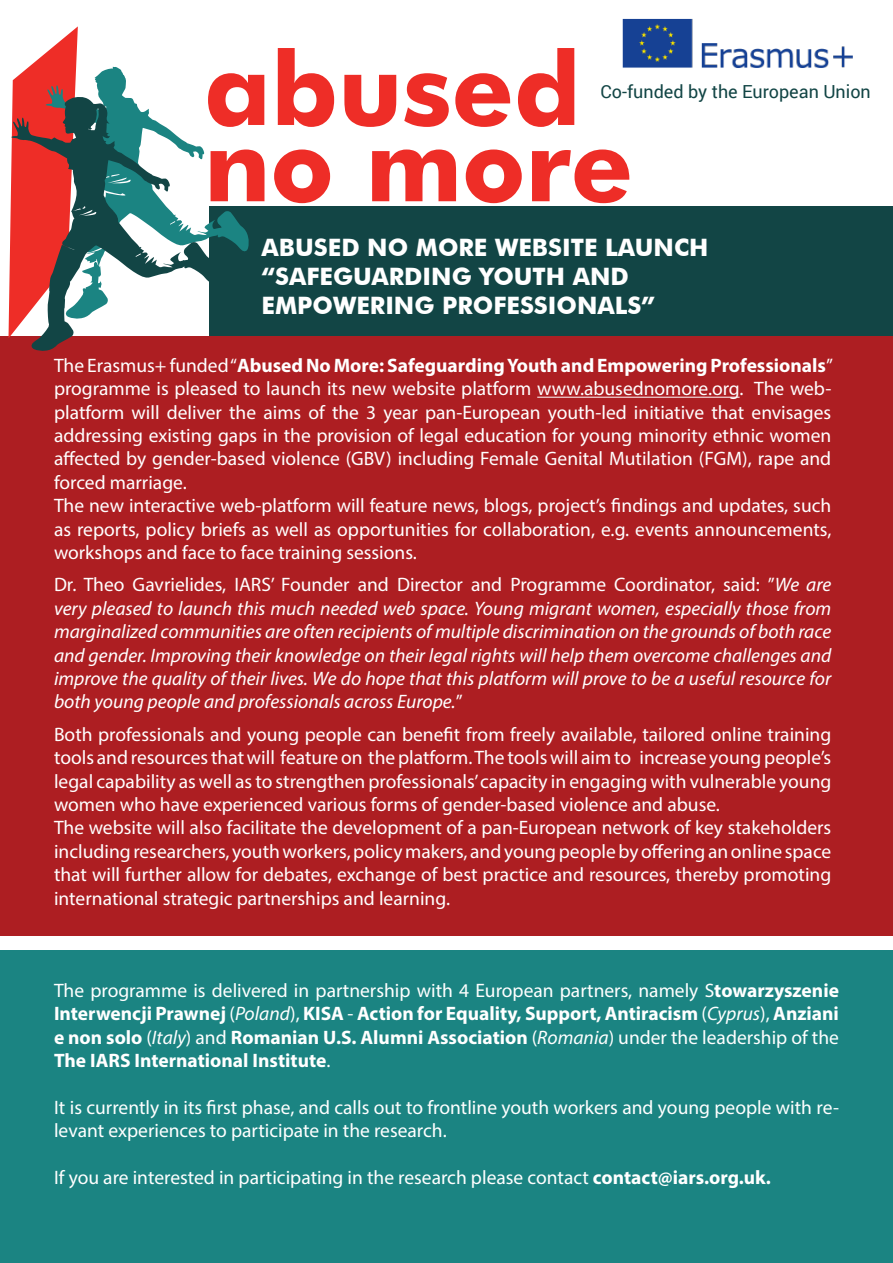
<style>
.page{position:relative;width:893px;height:1263px;background:#fff}
.page>*{position:absolute;margin:0;border:0;box-sizing:border-box;transform-origin:0 0}
.t1{font:700 24px "Futura BT";color:#fff}
.t2{font:19.5px/23.4px "Myriad Pro";color:#fff;text-align:justify}
.t3{font:italic 19.5px/23.4px "Myriad Pro";color:#fff;text-align:justify}
.t4{font:700 19.5px/23.4px "Myriad Pro";color:#fff;text-align:justify}
.t5{font:18px "Roboto";color:#124545}
.s1{font-weight:700}
.s2{font-style:normal}
.s3{font-weight:400}
.s4{font-weight:400;font-style:italic}
</style>
<div class="page">
<div style="left:209px;top:206px;width:684px;height:205px;background:#124545"></div>
<div style="left:0;top:950px;width:893px;height:313px;background:#1b8482"></div>
<div style="left:0;top:336px;width:893px;height:599px;background:#ad1e22"></div>
<img style="left:622px;top:18px;width:231px;height:50px">
<svg style="left:232px;top:73px;width:32px;height:54px"></svg>
<svg style="left:278px;top:48px;width:56px;height:79px"></svg>
<svg style="left:344px;top:75px;width:52px;height:52px"></svg>
<svg style="left:404px;top:73px;width:45px;height:54px"></svg>
<svg style="left:455px;top:73px;width:55px;height:54px"></svg>
<svg style="left:518px;top:48px;width:56px;height:79px"></svg>
<svg style="left:232px;top:149px;width:32px;height:52px"></svg>
<svg style="left:274px;top:149px;width:56px;height:54px"></svg>
<svg style="left:372px;top:149px;width:84px;height:52px"></svg>
<svg style="left:466px;top:149px;width:56px;height:54px"></svg>
<svg style="left:532px;top:149px;width:97px;height:54px"></svg>
<svg style="left:12px;top:26px;width:66px;height:70px"></svg>
<svg style="left:43px;top:67px;width:189px;height:135px"></svg>
<svg style="left:198px;top:211px;width:51px;height:71px"></svg>
<svg style="left:9px;top:96px;width:189px;height:255px"></svg>
<hr style="left:537px;top:397px;width:203px;height:1px;background:#fff">
<p class="t5" style="left:600px;top:78px;width:272px">Co-funded by the European Union</p>
<p class="t1" style="left:261px;top:233px;width:448px">ABUSED NO MORE WEBSITE LAUNCH</p>
<p class="t1" style="left:261px;top:262px;width:369px">“SAFEGUARDING YOUTH AND</p>
<p class="t1" style="left:261px;top:291px;width:395px">EMPOWERING PROFESSIONALS”</p>
<p class="t2" style="left:54px;top:353px;width:780px">The Erasmus+ funded “<span class="s1">Abused No More: Safeguarding Youth and Empowering Professionals</span>” programme is pleased to launch its new website platform www.abusednomore.org. The web&shy;platform will deliver the aims of the 3 year pan-European youth-led initiative that envisages addressing existing gaps in the provision of legal education for young minority ethnic women affected by gender-based violence (GBV) including Female Genital Mutilation (FGM), rape and forced marriage.</p>
<p class="t2" style="left:54px;top:494px;width:779px">The new interactive web-platform will feature news, blogs, project’s findings and updates, such as reports, policy briefs as well as opportunities for collaboration, e.g. events announcements, workshops and face to face training sessions.</p>
<p class="t3" style="left:54px;top:573px;width:779px"><span class="s2">Dr. Theo Gavrielides, IARS’ Founder and Director and Programme Coordinator, said: ”</span>We are very pleased to launch this much needed web space. Young migrant women, especially those from marginalized communities are often recipients of multiple discrimination on the grounds of both race and gender. Improving their knowledge on their legal rights will help them overcome challenges and improve the quality of their lives. We do hope that this platform will prove to be a useful resource for both young people and professionals across Europe.<span class="s2">”</span></p>
<p class="t2" style="left:54px;top:722px;width:779px">Both professionals and young people can benefit from freely available, tailored online training tools and resources that will feature on the platform. The tools will aim to increase young people’s legal capability as well as to strengthen professionals’ capacity in engaging with vulnerable young women who have experienced various forms of gender-based violence and abuse.</p>
<p class="t2" style="left:54px;top:816px;width:779px">The website will also facilitate the development of a pan-European network of key stakeholders including researchers, youth workers, policy makers, and young people by offering an online space that will further allow for debates, exchange of best practice and resources, thereby promoting international strategic partnerships and learning.</p>
<p class="t4" style="left:54px;top:978px;width:786px"><span class="s3">The programme is delivered in partnership with 4 European partners, namely S</span>towarzyszenie Interwencji Prawnej <span class="s3">(</span><span class="s4">Poland</span><span class="s3">),</span> KISA <span class="s3">-</span> Action for Equality, Support, Antiracism <span class="s3">(</span><span class="s4">Cyprus</span><span class="s3">),</span> Anziani e non solo <span class="s3">(</span><span class="s4">Italy</span><span class="s3">) and</span> Romanian U.S. Alumni Association <span class="s3">(</span><span class="s4">Romania</span><span class="s3">) under the leadership of the </span>The IARS International Institute<span class="s3">.</span></p>
<p class="t2" style="left:54px;top:1095px;width:786px">It is currently in its first phase, and calls out to frontline youth workers and young people with re&shy;levant experiences to participate in the research.</p>
<p class="t2" style="left:54px;top:1165px;width:718px">If you are interested in participating in the research please contact <span class="s1">contact@iars.org.uk.</span></p>
</div>
